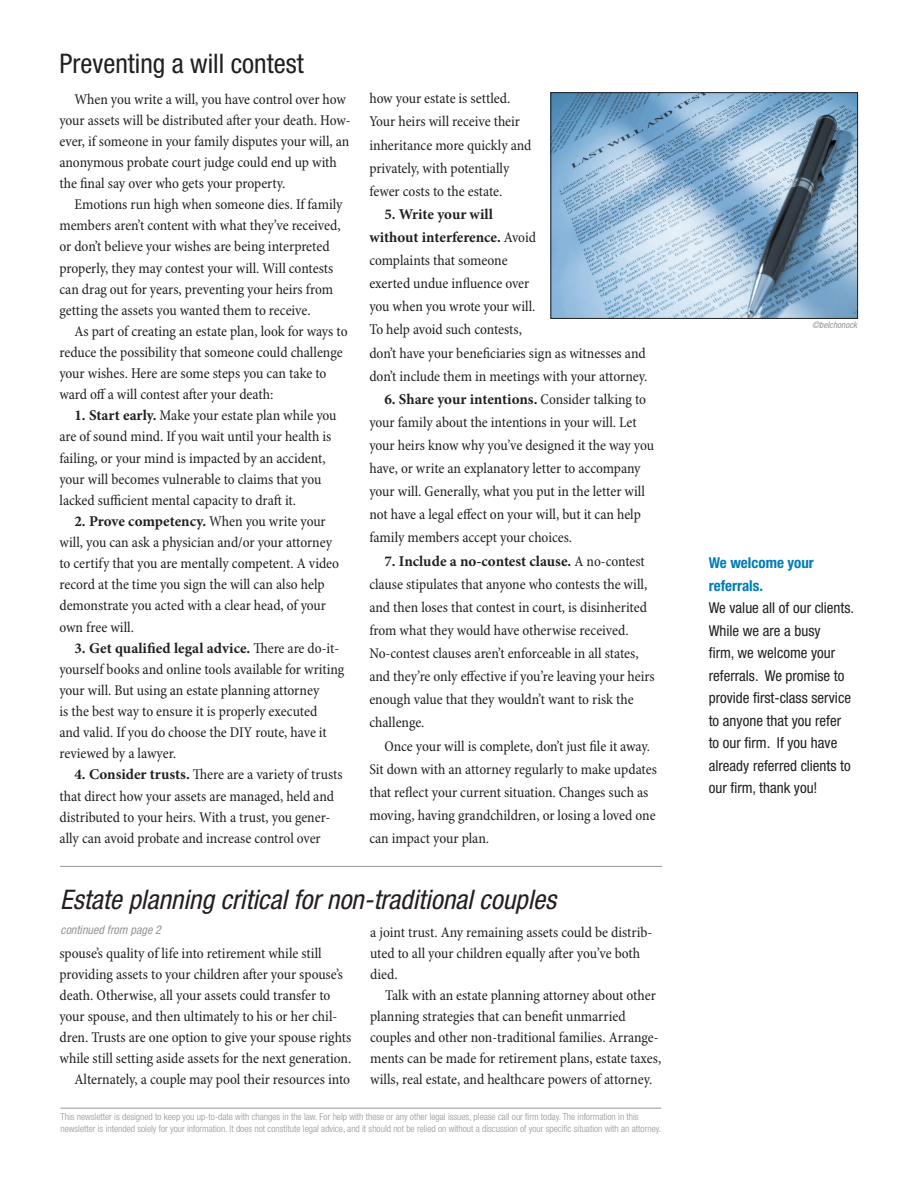
<style>
.page{position:relative;width:918px;height:1188px;background:#fff}
.page>*{position:absolute;margin:0;border:0;box-sizing:border-box;transform-origin:0 0}
.t1{font:italic condensed 27px "Helvetica Neue LT Std";color:#231f20}
.t2{font:condensed 27px "Helvetica Neue LT Std";color:#231f20}
.t3{font:condensed 15px/21.1px "Minion Pro";letter-spacing:-.005em;color:#231f20}
.t4{font:condensed 15px/22.5px "Helvetica Neue LT Std";color:#231f20}
.t5{font:700 condensed 15px/22.5px "Helvetica Neue LT Std";color:#007cb6}
.t6{font:italic condensed 12px "Helvetica Neue LT Std";color:#939598}
.t7{font:300 condensed 9.6px/12.1px "Helvetica Neue LT Std";color:#939598}
.t8{font:italic condensed 9px "Helvetica Neue LT Std";color:#939598}
.s1{font-weight:700;font-stretch:normal}
</style>
<div class="page">
<hr style="left:60px;top:1108px;width:601px;height:1px;background:#939598">
<hr style="left:60px;top:866px;width:602px;height:1px;background:#939598">
<img style="left:552px;top:94px;width:304px;height:223px">
<div style="left:550px;top:92px;width:308px;height:227px;border:1px solid #231f20"></div>
<h1 class="t2" style="left:59px;top:48px;width:246px">Preventing a will contest</h1>
<p class="t3" style="left:59px;top:89px;width:293px;text-indent:15px">When you write a will, you have control over how your assets will be distributed after your death. How&shy;ever, if someone in your family disputes your will, an anonymous probate court judge could end up with the final say over who gets your property.</p>
<p class="t3" style="left:59px;top:194px;width:285px;text-indent:15px">Emotions run high when someone dies. If family members aren’t content with what they’ve received, or don’t believe your wishes are being interpreted properly, they may contest your will. Will contests can drag out for years, preventing your heirs from getting the assets you wanted them to receive.</p>
<p class="t3" style="left:59px;top:321px;width:290px;text-indent:15px">As part of creating an estate plan, look for ways to reduce the possibility that someone could challenge your wishes. Here are some steps you can take to ward off a will contest after your death:</p>
<p class="t3" style="left:59px;top:406px;width:279px;text-indent:15px"><span class="s1">1. Start early.</span> Make your estate plan while you are of sound mind. If you wait until your health is failing, or your mind is impacted by an accident, your will becomes vulnerable to claims that you lacked sufficient mental capacity to draft it.</p>
<p class="t3" style="left:59px;top:511px;width:281px;text-indent:15px"><span class="s1">2. Prove competency.</span> When you write your will, you can ask a physician and/or your attorney to certify that you are mentally competent. A video record at the time you sign the will can also help demonstrate you acted with a clear head, of your own free will.</p>
<p class="t3" style="left:59px;top:638px;width:286px;text-indent:15px"><span class="s1">3. Get qualified legal advice.</span> There are do-it&shy;yourself books and online tools available for writing your will. But using an estate planning attorney<br>is the best way to ensure it is properly executed<br>and valid. If you do choose the DIY route, have it reviewed by a lawyer.</p>
<p class="t3" style="left:59px;top:765px;width:285px;text-indent:15px"><span class="s1">4. Consider trusts.</span> There are a variety of trusts that direct how your assets are managed, held and distributed to your heirs. With a trust, you gener&shy;ally can avoid probate and increase control over</p>
<p class="t3" style="left:369px;top:88px;width:164px;line-height:23.1px">how your estate is settled.<br>Your heirs will receive their inheritance more quickly and privately, with potentially fewer costs to the estate.</p>
<p class="t3" style="left:369px;top:203px;width:280px;line-height:23.1px;text-indent:15px"><span class="s1">5. Write your will<br>without interference.</span> Avoid<br>complaints that someone<br>exerted undue influence over<br>you when you wrote your will.<br>To help avoid such contests,<br>don’t have your beneficiaries sign as witnesses and don’t include them in meetings with your attorney.</p>
<p class="t3" style="left:369px;top:388px;width:286px;line-height:23.1px;text-indent:15px"><span class="s1">6. Share your intentions.</span> Consider talking to your family about the intentions in your will. Let your heirs know why you’ve designed it the way you have, or write an explanatory letter to accompany your will. Generally, what you put in the letter will not have a legal effect on your will, but it can help family members accept your choices.</p>
<p class="t3" style="left:369px;top:550px;width:287px;line-height:23.1px;text-indent:15px"><span class="s1">7. Include a no-contest clause.</span> A no-contest clause stipulates that anyone who contests the will, and then loses that contest in court, is disinherited from what they would have otherwise received.<br>No-contest clauses aren’t enforceable in all states, and they’re only effective if you’re leaving your heirs enough value that they wouldn’t want to risk the challenge.</p>
<p class="t3" style="left:369px;top:735px;width:289px;line-height:23.1px;text-indent:15px">Once your will is complete, don’t just file it away.<br>Sit down with an attorney regularly to make updates that reflect your current situation. Changes such as moving, having grandchildren, or losing a loved one can impact your plan.</p>
<h1 class="t1" style="left:60px;top:884px;width:498px">Estate planning critical for non-traditional couples</h1>
<p class="t3" style="left:59px;top:943px;width:264px">spouse’s quality of life into retirement while still</p>
<p class="t3" style="left:59px;top:964px;width:285px">providing assets to your children after your spouse’s</p>
<p class="t3" style="left:59px;top:985px;width:273px">death. Otherwise, all your assets could transfer to</p>
<p class="t3" style="left:59px;top:1006px;width:279px">your spouse, and then ultimately to his or her chil-</p>
<p class="t3" style="left:59px;top:1027px;width:293px">dren. Trusts are one option to give your spouse rights</p>
<p class="t3" style="left:59px;top:1048px;width:293px">while still setting aside assets for the next generation.</p>
<p class="t3" style="left:74px;top:1069px;width:277px">Alternately, a couple may pool their resources into</p>
<p class="t6" style="left:61px;top:923px;width:102px">continued from page 2</p>
<p class="t3" style="left:370px;top:922px;width:284px">a joint trust. Any remaining assets could be distrib&shy;uted to all your children equally after you’ve both died.</p>
<p class="t3" style="left:370px;top:985px;width:293px;text-indent:15px">Talk with an estate planning attorney about other planning strategies that can benefit unmarried couples and other non-traditional families. Arrange&shy;ments can be made for retirement plans, estate taxes, wills, real estate, and healthcare powers of attorney.</p>
<p class="t7" style="left:60px;top:1110px;width:602px">This newsletter is designed to keep you up-to-date with changes in the law. For help with these or any other legal issues, please call our firm today. The information in this newsletter is intended solely for your information. It does not constitute legal advice, and it should not be relied on without a discussion of your specific situation with an attorney.</p>
<p class="t8" style="left:812px;top:320px;width:47px">©belchonock</p>
<p class="t5" style="left:709px;top:552px;width:107px">We welcome your referrals.</p>
<p class="t4" style="left:709px;top:597px;width:147px">We value all of our clients.<br>While we are a busy<br>firm, we welcome your referrals. We promise to provide first-class service to anyone that you refer to our firm. If you have already referred clients to our firm, thank you!</p>
</div>
